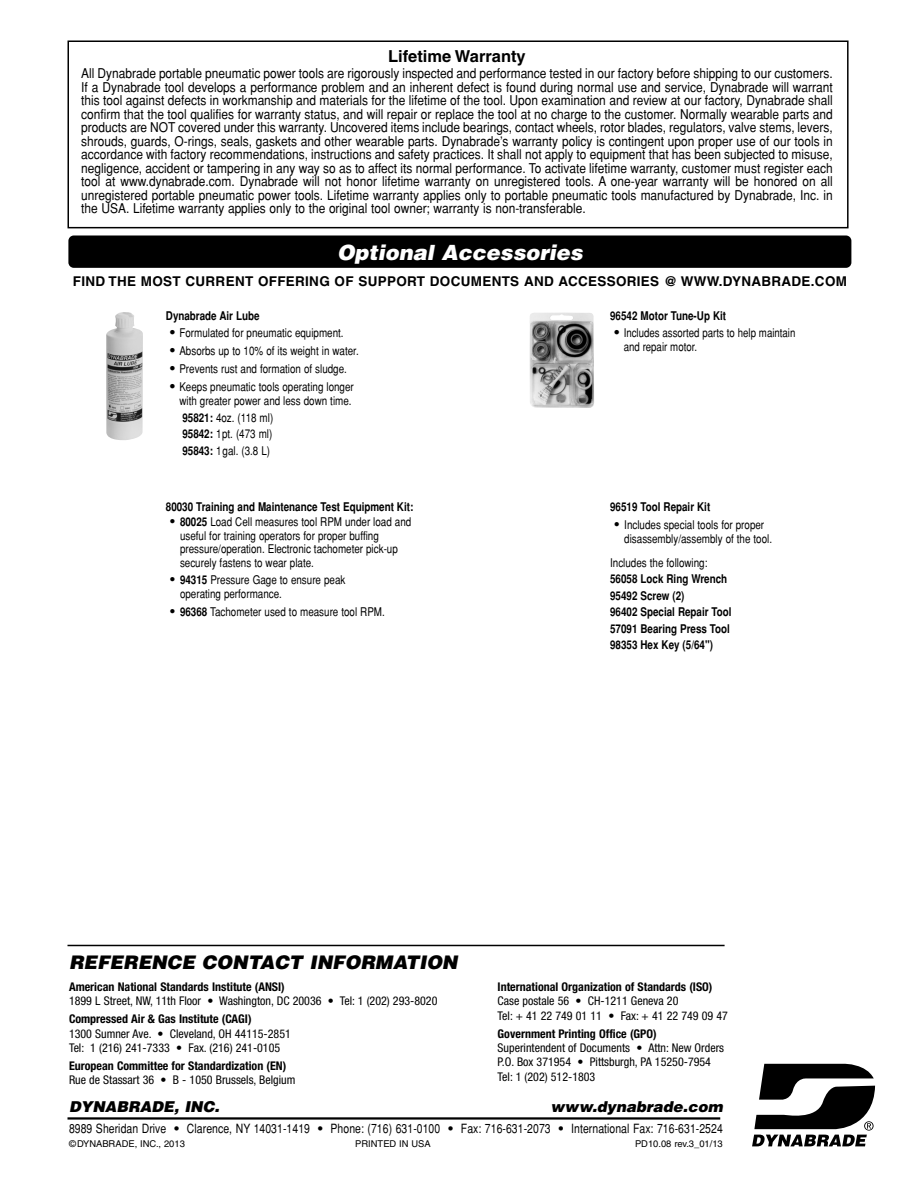
<style>
.page{position:relative;width:918px;height:1188px;background:#fff}
.page>*{position:absolute;margin:0;border:0;box-sizing:border-box;transform-origin:0 0}
.t1{font:italic 900 21px "Helvetica";color:#fff}
.t2{font:italic 900 18.75px "Helvetica";color:#000}
.t3{font:700 16.5px "Helvetica";color:#000}
.t4{font:italic 900 15px "Helvetica";color:#000}
.t5{font:13.5px/13.5px "Helvetica";color:#000;text-align:justify;scale:.89 1}
.t6{font:700 13.5px "Helvetica";letter-spacing:.02em;color:#000}
.t7{font:12.75px "Helvetica";letter-spacing:.005em;color:#000;scale:.82 1}
.t8{font:12px/14.1px "Helvetica";color:#000;scale:.82 1}
.t9{font:condensed 12px/14.4px "Helvetica Neue";color:#000}
.t10{font:700 12px/16.5px "Helvetica";color:#000;scale:.82 1}
.t11{font:700 condensed 12px "Helvetica Neue";color:#000}
.t12{font:12px/14.1px "Helvetica";color:#000;scale:.8 1}
.t13{font:9.3px "Helvetica";color:#000}
.s1{font-weight:700;font-size:13.5px}
.s2{font-weight:700}
.s3{font-size:13.5px}
.s4{font-weight:900}
</style>
<div class="page">
<div style="left:68px;top:235px;width:783px;height:33px;background:#000;border-radius:5px"></div>
<img style="left:106px;top:312px;width:37px;height:128px">
<img style="left:529px;top:312px;width:65px;height:96px">
<div style="left:68px;top:40px;width:781px;height:188px;border:2px solid #000"></div>
<svg style="left:752px;top:1064px;width:123px;height:82px"></svg>
<hr style="left:68px;top:1117px;width:652px;height:3px;background:#000">
<hr style="left:68px;top:945px;width:657px;height:1px;background:#000">
<p class="t3" style="left:388px;top:50px;width:139px">Lifetime Warranty</p>
<p class="t5" style="left:81px;top:68px;width:846px">All Dynabrade portable pneumatic power tools are rigorously inspected and performance tested in our factory before shipping to our customers.<br>If a Dynabrade tool develops a performance problem and an inherent defect is found during normal use and service, Dynabrade will warrant this tool against defects in workmanship and materials for the lifetime of the tool. Upon examination and review at our factory, Dynabrade shall confirm that the tool qualifies for warranty status, and will repair or replace the tool at no charge to the customer. Normally wearable parts and products are NOT covered under this warranty. Uncovered items include bearings, contact wheels, rotor blades, regulators, valve stems, levers, shrouds, guards, O-rings, seals, gaskets and other wearable parts. Dynabrade’s warranty policy is contingent upon proper use of our tools in accordance with factory recommendations, instructions and safety practices. It shall not apply to equipment that has been subjected to misuse, negligence, accident or tampering in any way so as to affect its normal performance. To activate lifetime warranty, customer must register each tool at www.dynabrade.com. Dynabrade will not honor lifetime warranty on unregistered tools. A one-year warranty will be honored on all unregistered portable pneumatic power tools. Lifetime warranty applies only to portable pneumatic tools manufactured by Dynabrade, Inc. in the USA. Lifetime warranty applies only to the original tool owner; warranty is non-transferable.</p>
<h1 class="t1" style="left:337px;top:244px;width:250px">Optional Accessories</h1>
<p class="t6" style="left:73px;top:276px;width:776px">FIND THE MOST CURRENT OFFERING OF SUPPORT DOCUMENTS AND ACCESSORIES @ WWW.DYNABRADE.COM</p>
<p class="t10" style="left:166px;top:309px;width:116px">Dynabrade Air Lube</p>
<p class="t8" style="left:170px;top:327px;width:213px"><span class="s1">•</span> Formulated for pneumatic equipment.</p>
<p class="t8" style="left:170px;top:345px;width:231px"><span class="s1">•</span> Absorbs up to 10% of its weight in water.</p>
<p class="t8" style="left:170px;top:363px;width:217px"><span class="s1">•</span> Prevents rust and formation of sludge.</p>
<p class="t8" style="left:170px;top:381px;width:225px;text-align:center"><span class="s1">•</span> Keeps pneumatic tools operating longer with greater power and less down time.</p>
<p class="t8" style="left:182px;top:411px;width:112px;line-height:16.5px;text-align:justify"><span class="s2">95821:</span> 4oz. (118 ml)<br><span class="s2">95842:</span> 1pt. (473 ml)<br><span class="s2">95843:</span> 1gal. (3.8 L)</p>
<p class="t10" style="left:166px;top:500px;width:303px">80030 Training and Maintenance Test Equipment Kit:</p>
<p class="t8" style="left:180px;top:516px;width:284px;line-height:13.6px;text-indent:-10px"><span class="s3">•</span> <span class="s2">80025</span> Load Cell measures tool RPM under load and useful for training operators for proper buffing pressure/operation. Electronic tachometer pick-up securely fastens to wear plate.</p>
<p class="t8" style="left:180px;top:574px;width:203px;text-indent:-10px"><span class="s3">•</span> <span class="s2">94315</span> Pressure Gage to ensure peak operating performance.</p>
<p class="t8" style="left:170px;top:605px;width:263px"><span class="s3">•</span> <span class="s2">96368</span> Tachometer used to measure tool RPM.</p>
<p class="t10" style="left:610px;top:309px;width:143px">96542 Motor Tune-Up Kit</p>
<p class="t12" style="left:624px;top:327px;width:216px;text-indent:-9px"><span class="s1">•</span> Includes assorted parts to help maintain and repair motor.</p>
<p class="t10" style="left:610px;top:500px;width:124px">96519 Tool Repair Kit</p>
<p class="t8" style="left:624px;top:518px;width:182px;text-indent:-10px"><span class="s3">•</span> Includes special tools for proper disassembly/assembly of the tool.</p>
<p class="t8" style="left:610px;top:557px;width:120px">Includes the following:</p>
<p class="t10" style="left:610px;top:572px;width:150px">56058 Lock Ring Wrench<br>95492 Screw (2)<br>96402 Special Repair Tool<br>57091 Bearing Press Tool<br>98353 Hex Key (5/64")</p>
<h2 class="t2" style="left:69px;top:955px;width:393px">REFERENCE CONTACT INFORMATION</h2>
<p class="t11" style="left:69px;top:983px;width:217px">American National Standards Institute (ANSI)</p>
<p class="t9" style="left:69px;top:995px;width:370px">1899 L Street, NW, 11th Floor • Washington, DC 20036 • Tel: 1 (202) 293-8020</p>
<p class="t11" style="left:69px;top:1015px;width:184px">Compressed Air &amp; Gas Institute (CAGI)</p>
<p class="t9" style="left:69px;top:1027px;width:223px">1300 Sumner Ave. • Cleveland, OH 44115-2851<br>Tel: 1 (216) 241-7333 • Fax. (216) 241-0105</p>
<p class="t11" style="left:69px;top:1061px;width:219px">European Committee for Standardization (EN)</p>
<p class="t9" style="left:69px;top:1074px;width:228px">Rue de Stassart 36 • B - 1050 Brussels, Belgium</p>
<p class="t11" style="left:498px;top:983px;width:216px">International Organization of Standards (ISO)</p>
<p class="t9" style="left:498px;top:995px;width:232px">Case postale 56 • CH-1211 Geneva 20<br>Tel: + 41 22 749 01 11 • Fax: + 41 22 749 09 47</p>
<p class="t11" style="left:498px;top:1029px;width:161px">Government Printing Office (GPO)</p>
<p class="t9" style="left:498px;top:1042px;width:228px">Superintendent of Documents • Attn: New Orders<br>P.O. Box 371954 • Pittsburgh, PA 15250-7954<br>Tel: 1 (202) 512-1803</p>
<p class="t4" style="left:69px;top:1102px;width:154px">DYNABRADE, INC.</p>
<p class="t4" style="left:550px;top:1102px;width:176px">www.dynabrade.com</p>
<p class="t7" style="left:69px;top:1124px;width:799px">8989 Sheridan Drive <span class="s4">•</span> Clarence, NY 14031-1419 <span class="s4">•</span> Phone: (716) 631-0100 <span class="s4">•</span> Fax: 716-631-2073 <span class="s4">•</span> International Fax: 716-631-2524</p>
<p class="t13" style="left:69px;top:1140px;width:117px">© DYNABRADE, INC., 2013</p>
<p class="t13" style="left:355px;top:1140px;width:77px">PRINTED IN USA</p>
<p class="t13" style="left:635px;top:1140px;width:89px">PD10.08 rev.3_01/13</p>
</div>
